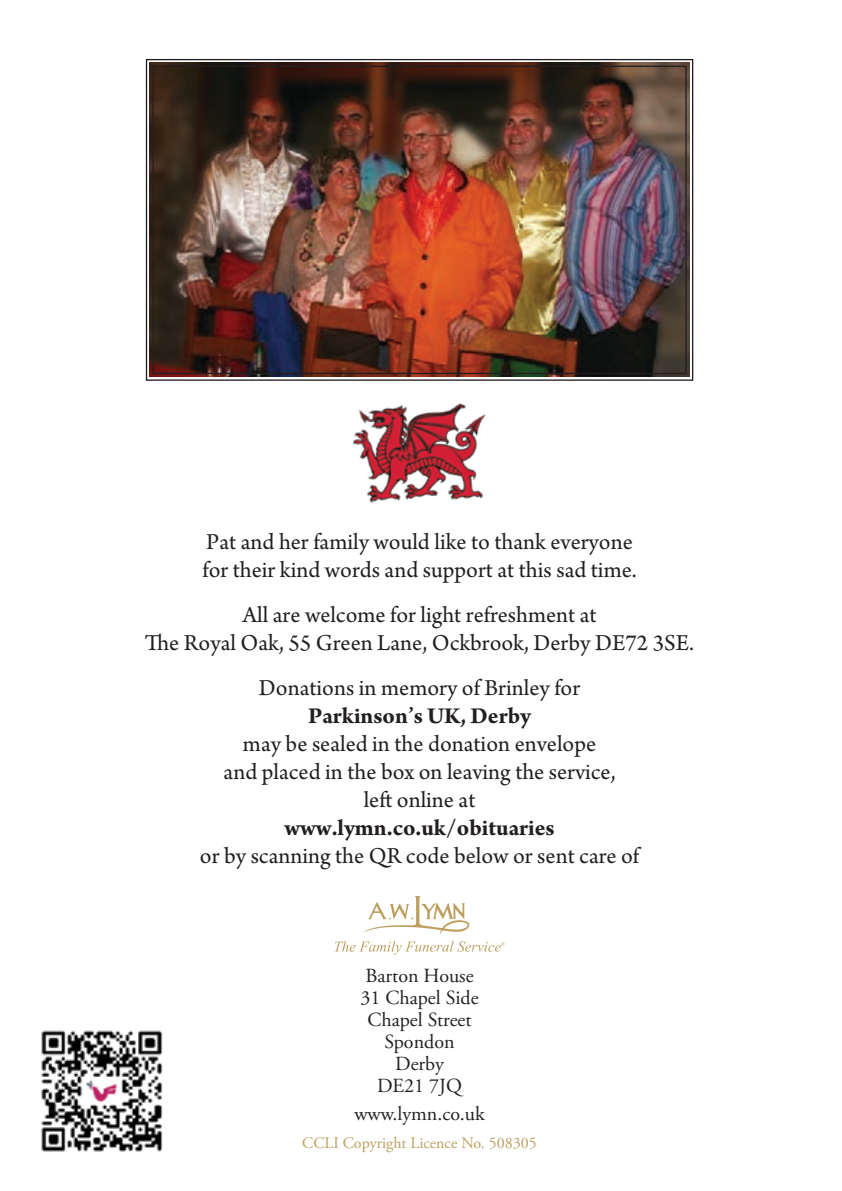
<style>
.page{position:relative;width:842px;height:1191px;background:#fff}
.page>*{position:absolute;margin:0;border:0;box-sizing:border-box;transform-origin:0 0}
.t1{font:24px/28px "Arno Pro";color:#231f20;text-align:center}
.t2{font:700 24px "Arno Pro";color:#231f20}
.t3{font:20px/22px "Adobe Garamond Pro";color:#231f20;text-align:center}
.t4{font:16px "Adobe Garamond Pro";color:#bd9f5f}
</style>
<div class="page">
<img style="left:145px;top:58px;width:549px;height:323px">
<div style="left:152px;top:66px;width:535px;height:308px;border:1px solid #231f20"></div>
<img style="left:354px;top:403px;width:131px;height:100px">
<svg style="left:334px;top:895px;width:171px;height:59px"></svg>
<img style="left:41px;top:1030px;width:122px;height:122px">
<p class="t1" style="left:202px;top:529px;width:436px;text-align:left">Pat and her family would like to thank everyone for their kind words and support at this sad time.</p>
<p class="t1" style="left:145px;top:602px;width:551px">All are welcome for light refreshment at<br>The Royal Oak, 55 Green Lane, Ockbrook, Derby DE72 3SE.</p>
<p class="t1" style="left:259px;top:675px;width:323px">Donations in memory of Brinley for</p>
<p class="t2" style="left:308px;top:702px;width:225px">Parkinson’s UK, Derby</p>
<p class="t1" style="left:224px;top:731px;width:393px">may be sealed in the donation envelope and placed in the box on leaving the service, left online at</p>
<p class="t2" style="left:284px;top:814px;width:272px">www.lymn.co.uk/obituaries</p>
<p class="t1" style="left:200px;top:843px;width:441px">or by scanning the QR code below or sent care of</p>
<p class="t3" style="left:360px;top:965px;width:120px">Barton House<br>31 Chapel Side<br>Chapel Street<br>Spondon<br>Derby<br>DE21 7JQ</p>
<p class="t3" style="left:354px;top:1103px;width:132px">www.lymn.co.uk</p>
<p class="t4" style="left:302px;top:1133px;width:236px">CCLI Copyright Licence No. 508305</p>
</div>
